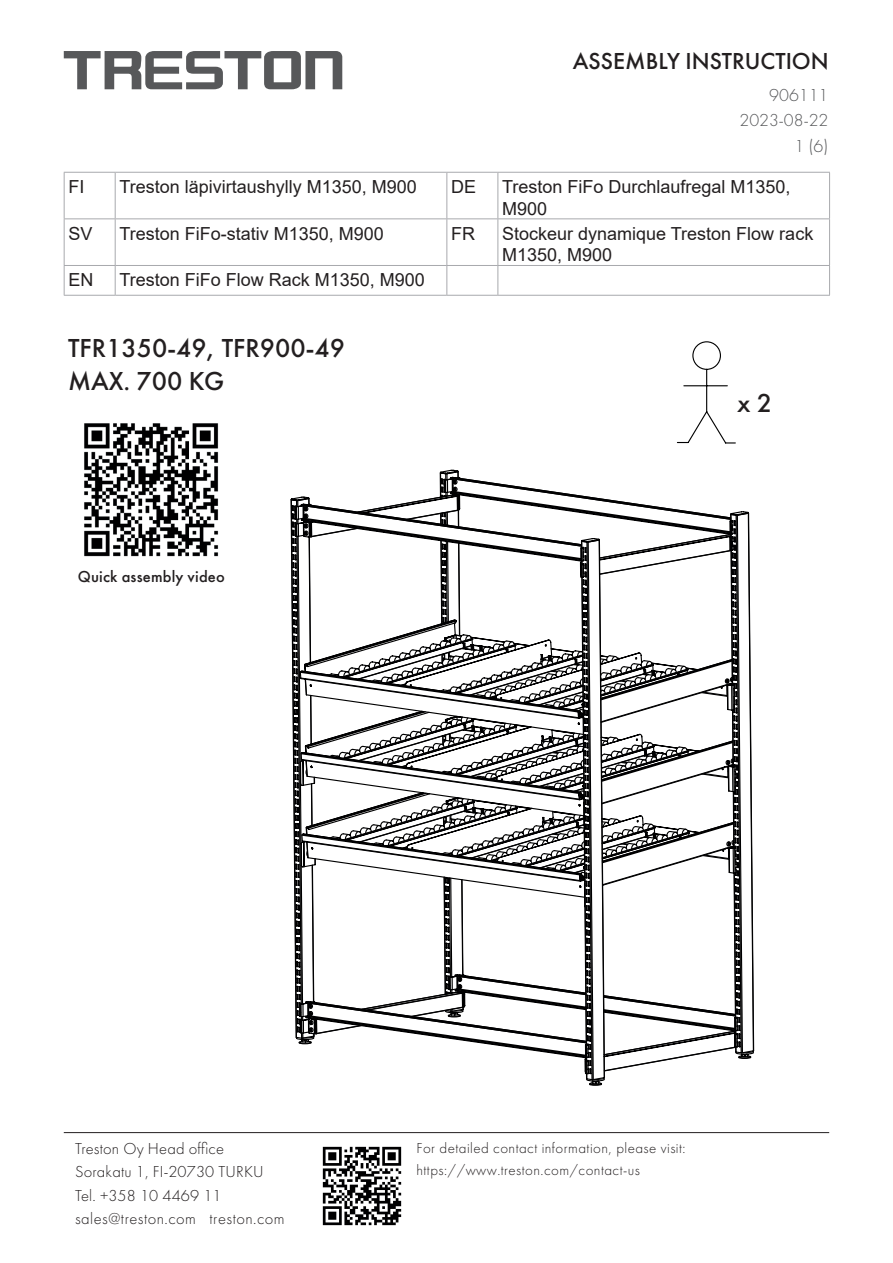
<style>
.page{position:relative;width:893px;height:1263px;background:#fff}
.page>*{position:absolute;margin:0;border:0;box-sizing:border-box;transform-origin:0 0}
.t1{font:500 27px/32.4px "Futura";color:#231f20}
.t2{font:500 24px "Futura";color:#231f20}
.t3{font:18px/21.6px "Arial";color:#231f20}
.t4{font:300 18px/25.5px "Futura";color:#57585a;text-align:right}
.t5{font:300 16.5px/23.5px "Futura";letter-spacing:.01em;color:#231f20}
.t6{font:500 16.5px "Futura";letter-spacing:.01em;color:#231f20}
.t7{font:300 15px/22.5px "Futura";letter-spacing:.03em;color:#231f20}
</style>
<div class="page">
<svg style="left:677px;top:341px;width:59px;height:103px"></svg>
<hr style="left:64px;top:172px;width:51px;height:1px;background:#a8a9ad">
<hr style="left:64px;top:173px;width:1px;height:45px;background:#a8a9ad">
<hr style="left:115px;top:172px;width:332px;height:1px;background:#a8a9ad">
<hr style="left:115px;top:173px;width:1px;height:45px;background:#a8a9ad">
<hr style="left:447px;top:172px;width:51px;height:1px;background:#a8a9ad">
<hr style="left:446px;top:173px;width:1px;height:45px;background:#a8a9ad">
<hr style="left:498px;top:172px;width:332px;height:1px;background:#a8a9ad">
<hr style="left:497px;top:173px;width:1px;height:45px;background:#a8a9ad">
<hr style="left:829px;top:173px;width:1px;height:45px;background:#a8a9ad">
<hr style="left:64px;top:218px;width:51px;height:1px;background:#a8a9ad">
<hr style="left:64px;top:219px;width:1px;height:46px;background:#a8a9ad">
<hr style="left:115px;top:218px;width:332px;height:1px;background:#a8a9ad">
<hr style="left:115px;top:219px;width:1px;height:46px;background:#a8a9ad">
<hr style="left:447px;top:218px;width:51px;height:1px;background:#a8a9ad">
<hr style="left:446px;top:219px;width:1px;height:46px;background:#a8a9ad">
<hr style="left:498px;top:218px;width:332px;height:1px;background:#a8a9ad">
<hr style="left:497px;top:219px;width:1px;height:46px;background:#a8a9ad">
<hr style="left:829px;top:219px;width:1px;height:46px;background:#a8a9ad">
<hr style="left:64px;top:265px;width:51px;height:1px;background:#a8a9ad">
<svg style="left:64px;top:266px;width:1px;height:29px"></svg>
<hr style="left:115px;top:265px;width:332px;height:1px;background:#a8a9ad">
<svg style="left:115px;top:266px;width:1px;height:29px"></svg>
<hr style="left:447px;top:265px;width:51px;height:1px;background:#a8a9ad">
<svg style="left:446px;top:266px;width:1px;height:29px"></svg>
<hr style="left:498px;top:265px;width:332px;height:1px;background:#a8a9ad">
<svg style="left:497px;top:266px;width:1px;height:29px"></svg>
<svg style="left:829px;top:266px;width:1px;height:29px"></svg>
<hr style="left:64px;top:295px;width:51px;height:1px;background:#a8a9ad">
<hr style="left:115px;top:295px;width:332px;height:1px;background:#a8a9ad">
<hr style="left:447px;top:295px;width:51px;height:1px;background:#a8a9ad">
<hr style="left:498px;top:295px;width:332px;height:1px;background:#a8a9ad">
<svg style="left:290px;top:479px;width:465px;height:600px"></svg>
<img style="left:84px;top:423px;width:135px;height:134px">
<svg style="left:64px;top:51px;width:278px;height:38px"></svg>
<hr style="left:64px;top:1132px;width:765px;height:1px;background:#231f20">
<img style="left:322px;top:1146px;width:80px;height:80px">
<h2 class="t2" style="left:573px;top:46px;width:258px">ASSEMBLY INSTRUCTION</h2>
<p class="t4" style="left:739px;top:82px;width:90px">906111<br>2023-08-22<br>1 (6)</p>
<p class="t3" style="left:68px;top:176px;width:18px">FI</p>
<p class="t3" style="left:119px;top:176px;width:299px">Treston läpivirtaushylly M1350, M900</p>
<p class="t3" style="left:451px;top:176px;width:27px">DE</p>
<p class="t3" style="left:502px;top:176px;width:290px">Treston FiFo Durchlaufregal M1350,<br>M900</p>
<p class="t3" style="left:68px;top:222px;width:26px">SV</p>
<p class="t3" style="left:119px;top:222px;width:266px">Treston FiFo-stativ M1350, M900</p>
<p class="t3" style="left:451px;top:222px;width:25px">FR</p>
<p class="t3" style="left:502px;top:222px;width:313px">Stockeur dynamique Treston Flow rack<br>M1350, M900</p>
<p class="t3" style="left:68px;top:269px;width:27px">EN</p>
<p class="t3" style="left:119px;top:269px;width:307px">Treston FiFo Flow Rack M1350, M900</p>
<h1 class="t1" style="left:68px;top:333px;width:279px">TFR1350-49, TFR900-49<br>MAX. 700 KG</h1>
<p class="t6" style="left:78px;top:566px;width:148px">Quick assembly video</p>
<h1 class="t1" style="left:737px;top:387px;width:37px">x 2</h1>
<p class="t5" style="left:75px;top:1137px;width:211px">Treston Oy Head office<br>Sorakatu 1, FI-20730 TURKU<br>Tel. +358 10 4469 11 sales@treston.com treston.com</p>
<p class="t7" style="left:417px;top:1136px;width:270px">For detailed contact information, please visit: https://www.treston.com/contact-us</p>
</div>
